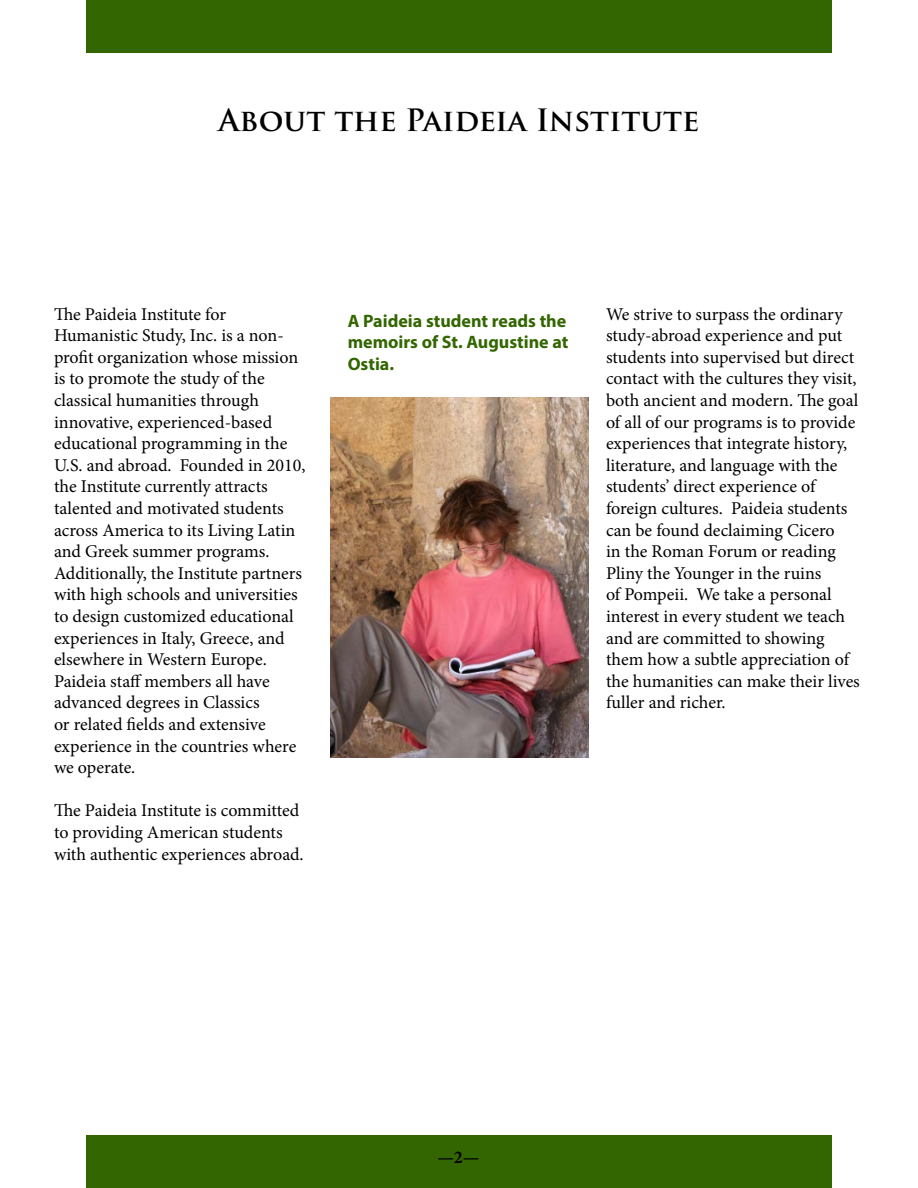
<style>
.page{position:relative;width:918px;height:1188px;background:#fff}
.page>*{position:absolute;margin:0;border:0;box-sizing:border-box;transform-origin:0 0}
.t1{font:700 30px "Trajan Pro";color:#000}
.t2{font:18px/21.6px "Minion Pro";color:#000}
.t3{font:700 18px/21.6px "Myriad Pro";color:#336601;text-align:justify}
.t4{font:700 18px "Minion Pro";color:#000}
</style>
<div class="page">
<div style="left:86px;top:1136px;width:746px;height:52px;background:#336601"></div>
<img style="left:330px;top:398px;width:258px;height:359px">
<div style="left:86px;top:0;width:746px;height:52px;background:#336601"></div>
<h1 class="t1" style="left:219px;top:101px;width:482px">About the Paideia Institute</h1>
<p class="t2" style="left:54px;top:303px;width:253px">The Paideia Institute for<br>Humanistic Study, Inc. is a non&shy;profit organization whose mission is to promote the study of the classical humanities through innovative, experienced-based educational programming in the<br>U.S. and abroad. Founded in 2010, the Institute currently attracts talented and motivated students across America to its Living Latin and Greek summer programs.<br>Additionally, the Institute partners with high schools and universities to design customized educational experiences in Italy, Greece, and elsewhere in Western Europe.<br>Paideia staff members all have advanced degrees in Classics<br>or related fields and extensive experience in the countries where we operate.</p>
<p class="t2" style="left:54px;top:800px;width:251px">The Paideia Institute is committed to providing American students with authentic experiences abroad.</p>
<p class="t3" style="left:348px;top:309px;width:222px">A Paideia student reads the memoirs of St. Augustine at Ostia.</p>
<p class="t2" style="left:606px;top:303px;width:255px">We strive to surpass the ordinary study-abroad experience and put students into supervised but direct contact with the cultures they visit, both ancient and modern. The goal of all of our programs is to provide experiences that integrate history, literature, and language with the students’ direct experience of foreign cultures. Paideia students can be found declaiming Cicero<br>in the Roman Forum or reading<br>Pliny the Younger in the ruins<br>of Pompeii. We take a personal interest in every student we teach and are committed to showing them how a subtle appreciation of the humanities can make their lives fuller and richer.</p>
<p class="t4" style="left:437px;top:1144px;width:44px">—2—</p>
</div>
